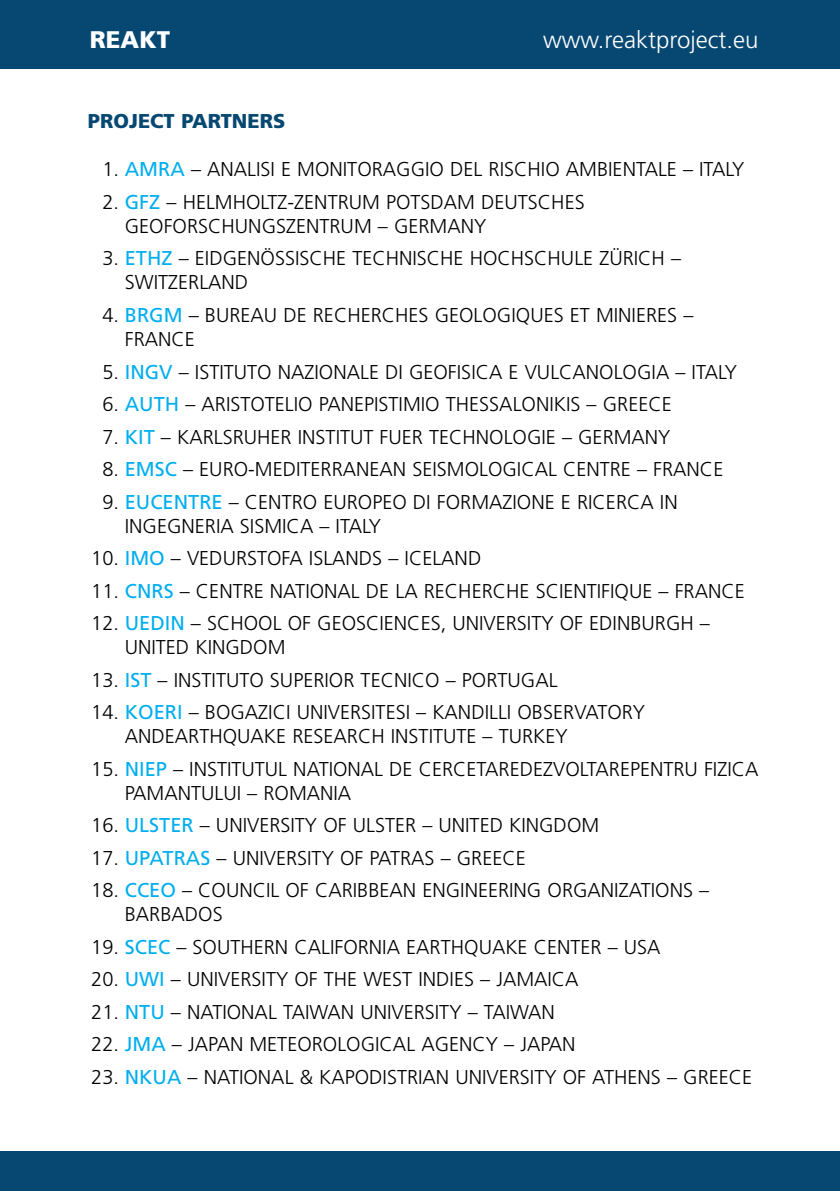
<style>
.page{position:relative;width:840px;height:1191px;background:#fff}
.page>*{position:absolute;margin:0;border:0;box-sizing:border-box;transform-origin:0 0}
.t1{font:300 24px "Frutiger";color:#fff}
.t2{font:900 24px "Frutiger";color:#fff}
.t3{font:300 20px/24px "Frutiger";color:#000}
.t4{font:900 20px "Frutiger";color:#074872}
.s1{font-weight:400;color:#00aeef}
</style>
<div class="page">
<div style="left:0;top:0;width:839px;height:68px;background:#074872"></div>
<div style="left:0;top:1151px;width:839px;height:40px;background:#074872"></div>
<p class="t2" style="left:90px;top:25px;width:82px">REAKT</p>
<p class="t1" style="left:543px;top:26px;width:217px">www.reaktproject.eu</p>
<p class="t4" style="left:88px;top:109px;width:199px">PROJECT PARTNERS</p>
<p class="t3" style="left:102px;top:157px;width:643px">1. <span class="s1">AMRA</span> – ANALISI E MONITORAGGIO DEL RISCHIO AMBIENTALE – ITALY</p>
<p class="t3" style="left:125px;top:190px;width:461px;text-indent:-22px">2. <span class="s1">GFZ</span> – HELMHOLTZ-ZENTRUM POTSDAM DEUTSCHES<br>GEOFORSCHUNGSZENTRUM – GERMANY</p>
<p class="t3" style="left:125px;top:246px;width:557px;text-indent:-22px">3. <span class="s1">ETHZ</span> – EIDGENÖSSISCHE TECHNISCHE HOCHSCHULE ZÜRICH –<br>SWITZERLAND</p>
<p class="t3" style="left:125px;top:303px;width:569px;text-indent:-22px">4. <span class="s1">BRGM</span> – BUREAU DE RECHERCHES GEOLOGIQUES ET MINIERES –<br>FRANCE</p>
<p class="t3" style="left:102px;top:359px;width:635px">5. <span class="s1">INGV</span> – ISTITUTO NAZIONALE DI GEOFISICA E VULCANOLOGIA – ITALY</p>
<p class="t3" style="left:102px;top:392px;width:570px">6. <span class="s1">AUTH</span> – ARISTOTELIO PANEPISTIMIO THESSALONIKIS – GREECE</p>
<p class="t3" style="left:102px;top:424px;width:569px">7. <span class="s1">KIT</span> – KARLSRUHER INSTITUT FUER TECHNOLOGIE – GERMANY</p>
<p class="t3" style="left:102px;top:457px;width:622px">8. <span class="s1">EMSC</span> – EURO-MEDITERRANEAN SEISMOLOGICAL CENTRE – FRANCE</p>
<p class="t3" style="left:125px;top:489px;width:554px;text-indent:-22px">9. <span class="s1">EUCENTRE</span> – CENTRO EUROPEO DI FORMAZIONE E RICERCA IN<br>INGEGNERIA SISMICA – ITALY</p>
<p class="t3" style="left:91px;top:546px;width:391px">10. <span class="s1">IMO</span> – VEDURSTOFA ISLANDS – ICELAND</p>
<p class="t3" style="left:91px;top:578px;width:654px">11. <span class="s1">CNRS</span> – CENTRE NATIONAL DE LA RECHERCHE SCIENTIFIQUE – FRANCE</p>
<p class="t3" style="left:125px;top:611px;width:586px;text-indent:-33px">12. <span class="s1">UEDIN</span> – SCHOOL OF GEOSCIENCES, UNIVERSITY OF EDINBURGH –<br>UNITED KINGDOM</p>
<p class="t3" style="left:91px;top:667px;width:467px">13. <span class="s1">IST</span> – INSTITUTO SUPERIOR TECNICO – PORTUGAL</p>
<p class="t3" style="left:125px;top:700px;width:521px;text-indent:-33px">14. <span class="s1">KOERI</span> – BOGAZICI UNIVERSITESI – KANDILLI OBSERVATORY<br>ANDEARTHQUAKE RESEARCH INSTITUTE – TURKEY</p>
<p class="t3" style="left:125px;top:756px;width:635px;text-indent:-33px">15. <span class="s1">NIEP</span> – INSTITUTUL NATIONAL DE CERCETAREDEZVOLTAREPENTRU FIZICA<br>PAMANTULUI – ROMANIA</p>
<p class="t3" style="left:91px;top:813px;width:509px">16. <span class="s1">ULSTER</span> – UNIVERSITY OF ULSTER – UNITED KINGDOM</p>
<p class="t3" style="left:91px;top:845px;width:436px">17. <span class="s1">UPATRAS</span> – UNIVERSITY OF PATRAS – GREECE</p>
<p class="t3" style="left:125px;top:878px;width:585px;text-indent:-33px">18. <span class="s1">CCEO</span> – COUNCIL OF CARIBBEAN ENGINEERING ORGANIZATIONS –<br>BARBADOS</p>
<p class="t3" style="left:91px;top:934px;width:570px">19. <span class="s1">SCEC</span> – SOUTHERN CALIFORNIA EARTHQUAKE CENTER – USA</p>
<p class="t3" style="left:91px;top:967px;width:488px">20. <span class="s1">UWI</span> – UNIVERSITY OF THE WEST INDIES – JAMAICA</p>
<p class="t3" style="left:91px;top:999px;width:465px">21. <span class="s1">NTU</span> – NATIONAL TAIWAN UNIVERSITY – TAIWAN</p>
<p class="t3" style="left:91px;top:1032px;width:485px">22. <span class="s1">JMA</span> – JAPAN METEOROLOGICAL AGENCY – JAPAN</p>
<p class="t3" style="left:91px;top:1064px;width:662px">23. <span class="s1">NKUA</span> – NATIONAL &amp; KAPODISTRIAN UNIVERSITY OF ATHENS – GREECE</p>
</div>
